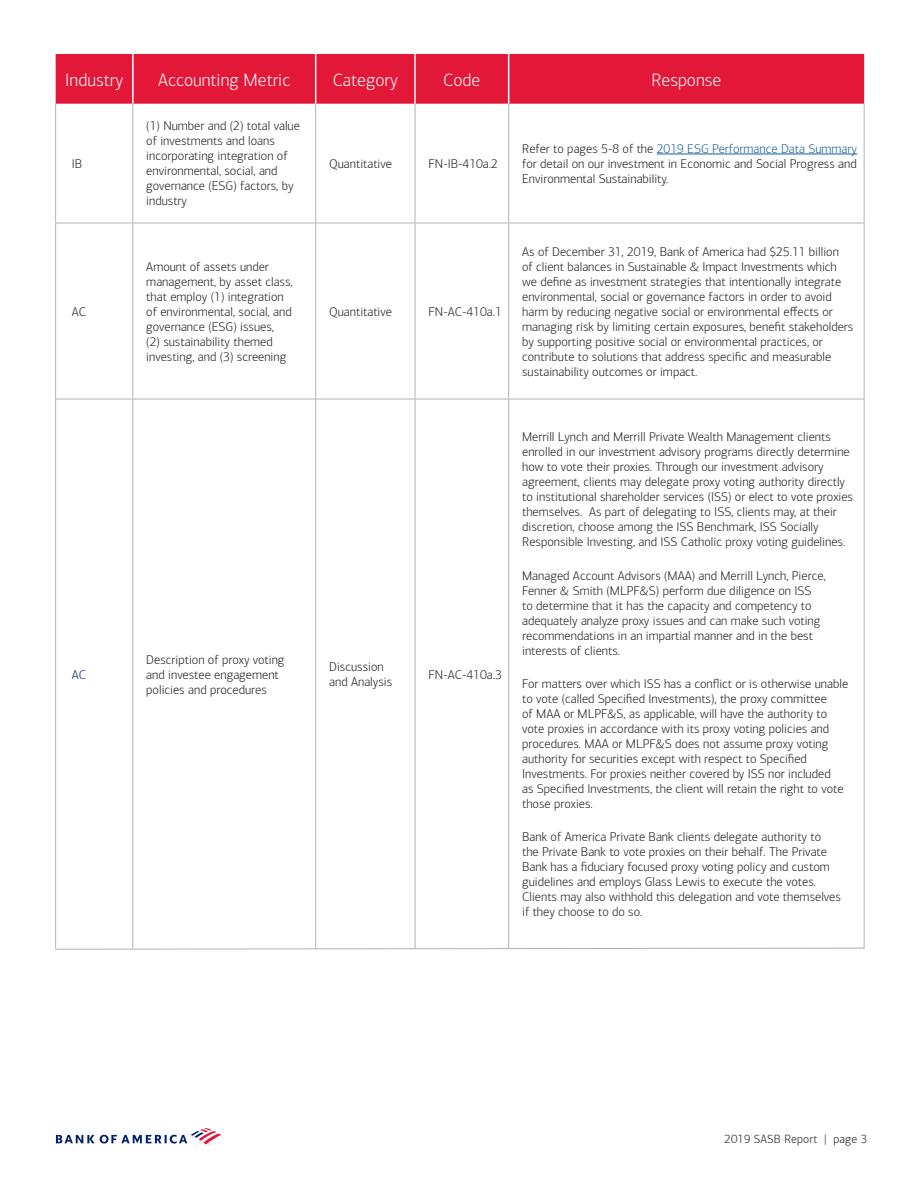
<style>
.page{position:relative;width:918px;height:1188px;background:#fff}
.page>*{position:absolute;margin:0;border:0;box-sizing:border-box;transform-origin:0 0}
.t1{font:300 18px "Connections";color:#fff}
.t2{font:300 12.75px/15px "Connections";color:#231f20}
.t3{font:300 12.75px "Connections";color:#002169}
.t4{font:300 12px "Connections";letter-spacing:.01em;color:#231f20}
.s1{color:#175d9e}
</style>
<div class="page">
<svg style="left:56px;top:1128px;width:165px;height:17px"></svg>
<div style="left:56px;top:54px;width:808px;height:50px;background:#e31738"></div>
<hr style="left:55px;top:104px;width:1px;height:119px;background:#b2b3b7">
<hr style="left:132px;top:104px;width:1px;height:119px;background:#b2b3b7">
<hr style="left:315px;top:104px;width:1px;height:119px;background:#b2b3b7">
<hr style="left:415px;top:104px;width:1px;height:119px;background:#b2b3b7">
<hr style="left:508px;top:104px;width:1px;height:119px;background:#b2b3b7">
<hr style="left:864px;top:104px;width:1px;height:119px;background:#b2b3b7">
<hr style="left:55px;top:223px;width:78px;height:1px;background:#b2b3b7">
<hr style="left:55px;top:223px;width:1px;height:176px;background:#b2b3b7">
<hr style="left:133px;top:223px;width:183px;height:1px;background:#b2b3b7">
<hr style="left:132px;top:223px;width:1px;height:176px;background:#b2b3b7">
<hr style="left:316px;top:223px;width:99px;height:1px;background:#b2b3b7">
<hr style="left:315px;top:223px;width:1px;height:176px;background:#b2b3b7">
<hr style="left:415px;top:223px;width:94px;height:1px;background:#b2b3b7">
<hr style="left:415px;top:223px;width:1px;height:176px;background:#b2b3b7">
<hr style="left:509px;top:223px;width:356px;height:1px;background:#b2b3b7">
<hr style="left:508px;top:223px;width:1px;height:176px;background:#b2b3b7">
<hr style="left:864px;top:223px;width:1px;height:176px;background:#b2b3b7">
<hr style="left:132px;top:54px;width:2px;height:50px;background:#fff">
<hr style="left:315px;top:54px;width:1px;height:50px;background:#fff">
<hr style="left:414px;top:54px;width:2px;height:50px;background:#fff">
<hr style="left:508px;top:54px;width:1px;height:50px;background:#fff">
<hr style="left:55px;top:399px;width:78px;height:1px;background:#b2b3b7">
<hr style="left:55px;top:399px;width:1px;height:550px;background:#b2b3b7">
<hr style="left:133px;top:399px;width:183px;height:1px;background:#b2b3b7">
<hr style="left:132px;top:399px;width:1px;height:550px;background:#b2b3b7">
<hr style="left:316px;top:399px;width:99px;height:1px;background:#b2b3b7">
<hr style="left:315px;top:399px;width:1px;height:550px;background:#b2b3b7">
<hr style="left:415px;top:399px;width:94px;height:1px;background:#b2b3b7">
<hr style="left:415px;top:399px;width:1px;height:550px;background:#b2b3b7">
<hr style="left:509px;top:399px;width:356px;height:1px;background:#b2b3b7">
<hr style="left:508px;top:399px;width:1px;height:550px;background:#b2b3b7">
<hr style="left:864px;top:399px;width:1px;height:550px;background:#b2b3b7">
<hr style="left:657px;top:154px;width:200px;height:1px;background:#175d9e">
<svg style="left:55px;top:947px;width:810px;height:3px"></svg>
<h1 class="t1" style="left:65px;top:69px;width:59px">Industry</h1>
<h1 class="t1" style="left:158px;top:69px;width:134px">Accounting Metric</h1>
<h1 class="t1" style="left:333px;top:69px;width:67px">Category</h1>
<h1 class="t1" style="left:443px;top:69px;width:39px">Code</h1>
<h1 class="t1" style="left:651px;top:69px;width:71px">Response</h1>
<p class="t2" style="left:72px;top:156px;width:12px">IB</p>
<p class="t2" style="left:72px;top:304px;width:16px">AC</p>
<p class="t3" style="left:72px;top:667px;width:16px">AC</p>
<p class="t2" style="left:146px;top:119px;width:155px">(1) Number and (2) total value of investments and loans incorporating integration of environmental, social, and governance (ESG) factors, by industry</p>
<p class="t2" style="left:146px;top:259px;width:148px">Amount of assets under management, by asset class, that employ (1) integration of environmental, social, and governance (ESG) issues,<br>(2) sustainability themed investing, and (3) screening</p>
<p class="t2" style="left:329px;top:156px;width:64px">Quantitative</p>
<p class="t2" style="left:429px;top:156px;width:71px">FN-IB-410a.2</p>
<p class="t2" style="left:522px;top:141px;width:336px;text-align:justify">Refer to pages 5-8 of the <span class="s1">2019 ESG Performance Data Summary </span>for detail on our investment in Economic and Social Progress and Environmental Sustainability.</p>
<p class="t2" style="left:329px;top:304px;width:64px">Quantitative</p>
<p class="t2" style="left:429px;top:304px;width:75px">FN-AC-410a.1</p>
<p class="t2" style="left:522px;top:244px;width:333px">As of December 31, 2019, Bank of America had $25.11 billion<br>of client balances in Sustainable &amp; Impact Investments which we define as investment strategies that intentionally integrate environmental, social or governance factors in order to avoid harm by reducing negative social or environmental effects or managing risk by limiting certain exposures, benefit stakeholders by supporting positive social or environmental practices, or contribute to solutions that address specific and measurable sustainability outcomes or impact.</p>
<p class="t2" style="left:146px;top:652px;width:140px">Description of proxy voting and investee engagement policies and procedures</p>
<p class="t2" style="left:329px;top:660px;width:65px">Discussion and Analysis</p>
<p class="t2" style="left:429px;top:667px;width:75px">FN-AC-410a.3</p>
<p class="t2" style="left:522px;top:430px;width:332px">Merrill Lynch and Merrill Private Wealth Management clients enrolled in our investment advisory programs directly determine how to vote their proxies. Through our investment advisory agreement, clients may delegate proxy voting authority directly to institutional shareholder services (ISS) or elect to vote proxies themselves. As part of delegating to ISS, clients may, at their discretion, choose among the ISS Benchmark, ISS Socially Responsible Investing, and ISS Catholic proxy voting guidelines.</p>
<p class="t2" style="left:522px;top:568px;width:305px">Managed Account Advisors (MAA) and Merrill Lynch, Pierce, Fenner &amp; Smith (MLPF&amp;S) perform due diligence on ISS<br>to determine that it has the capacity and competency to adequately analyze proxy issues and can make such voting recommendations in an impartial manner and in the best interests of clients.</p>
<p class="t2" style="left:522px;top:676px;width:328px">For matters over which ISS has a conflict or is otherwise unable to vote (called Specified Investments), the proxy committee<br>of MAA or MLPF&amp;S, as applicable, will have the authority to vote proxies in accordance with its proxy voting policies and procedures. MAA or MLPF&amp;S does not assume proxy voting authority for securities except with respect to Specified Investments. For proxies neither covered by ISS nor included<br>as Specified Investments, the client will retain the right to vote those proxies.</p>
<p class="t2" style="left:522px;top:829px;width:320px">Bank of America Private Bank clients delegate authority to the Private Bank to vote proxies on their behalf. The Private Bank has a fiduciary focused proxy voting policy and custom guidelines and employs Glass Lewis to execute the votes.<br>Clients may also withhold this delegation and vote themselves if they choose to do so.</p>
<p class="t4" style="left:725px;top:1132px;width:144px">2019 SASB Report | page 3</p>
</div>
